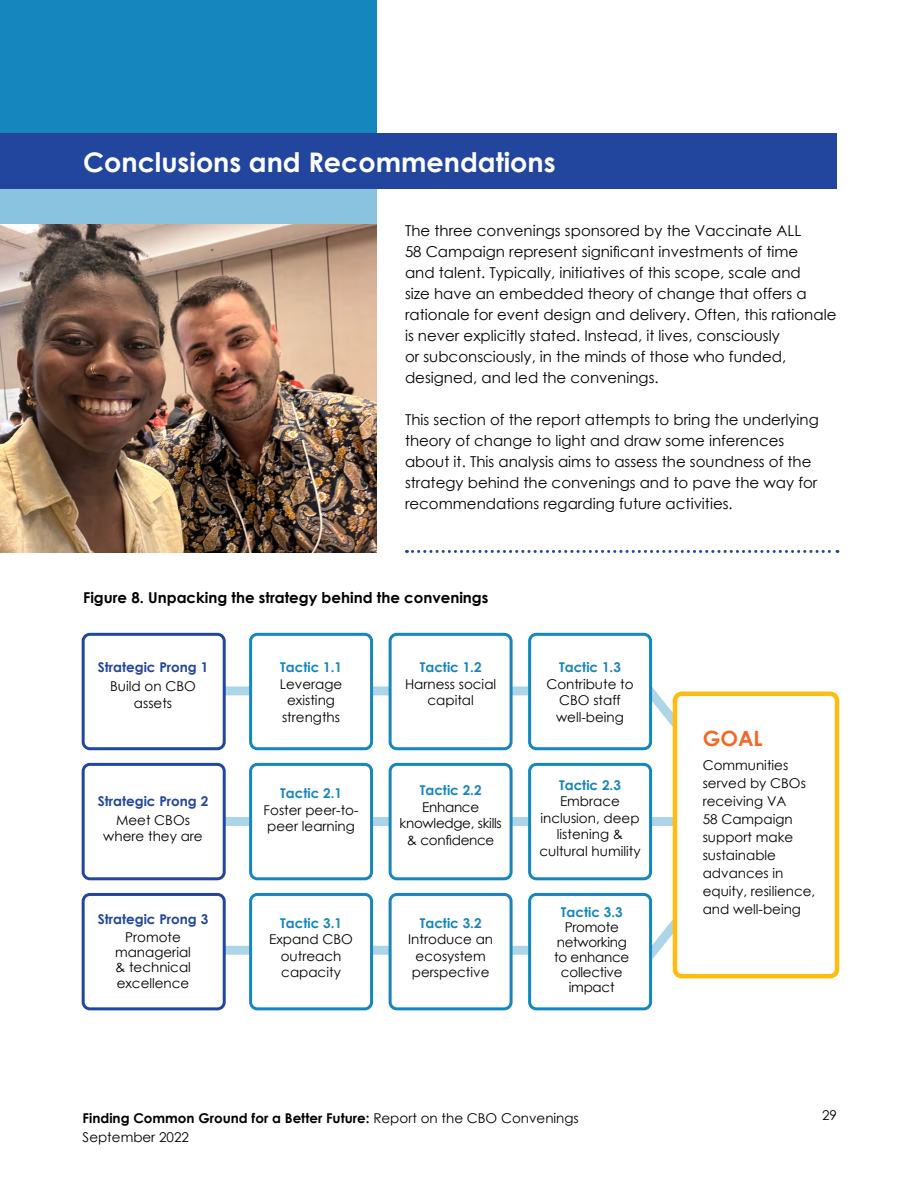
<style>
.page{position:relative;width:918px;height:1188px;background:#fff}
.page>*{position:absolute;margin:0;border:0;box-sizing:border-box;transform-origin:0 0}
.H1{font:700 27px "Century Gothic";color:#fff}
.Paragraph{font:700 21px "Century Gothic";color:#f26726}
.Paragraph-2{font:15px/21px "Century Gothic";color:#000}
.Paragraph-3{font:700 15px "Century Gothic";color:#000}
.Paragraph-4{font:13.5px/16.5px "Century Gothic";color:#000;text-align:center}
.Paragraph-5{font:700 13.5px "Century Gothic";color:#1586be}
.Paragraph-6{font:13.5px/15px "Century Gothic";letter-spacing:-.02em;color:#000;text-align:center}
.t1{font:700 13.5px "Century Gothic";color:#000}
.Paragraph-7{font:700 13.5px "Century Gothic";color:#22469e}
.s1{font-weight:400}
</style>
<div class="page">
<div style="left:0;top:0;width:377px;height:225px;background:#8ac3df"></div>
<div style="left:0;top:133px;width:837px;height:56px;background:#22469e"></div>
<svg style="left:406px;top:550px;width:432px;height:3px"></svg>
<div style="left:0;top:0;width:377px;height:133px;background:#1586be"></div>
<div style="left:176px;top:686px;width:447px;height:9px;background:#add5e8"></div>
<div style="left:176px;top:817px;width:521px;height:9px;background:#add5e8"></div>
<div style="left:176px;top:946px;width:447px;height:9px;background:#add5e8"></div>
<div style="left:83px;top:634px;width:141px;height:115px;background:#fff;border-radius:7px"></div>
<div style="left:82px;top:633px;width:144px;height:117px;border:3px solid #22469e;border-radius:7px"></div>
<div style="left:251px;top:634px;width:121px;height:115px;background:#fff;border-radius:7px"></div>
<div style="left:249px;top:633px;width:124px;height:117px;border:3px solid #1586be;border-radius:7px"></div>
<div style="left:390px;top:634px;width:121px;height:115px;background:#fff;border-radius:7px"></div>
<div style="left:389px;top:633px;width:124px;height:117px;border:3px solid #1586be;border-radius:7px"></div>
<div style="left:83px;top:764px;width:141px;height:115px;background:#fff;border-radius:7px"></div>
<div style="left:82px;top:763px;width:144px;height:117px;border:3px solid #22469e;border-radius:7px"></div>
<div style="left:251px;top:764px;width:121px;height:115px;background:#fff;border-radius:7px"></div>
<div style="left:249px;top:763px;width:124px;height:117px;border:3px solid #1586be;border-radius:7px"></div>
<div style="left:530px;top:764px;width:121px;height:115px;background:#fff;border-radius:7px"></div>
<div style="left:528px;top:763px;width:124px;height:117px;border:3px solid #1586be;border-radius:7px"></div>
<div style="left:83px;top:894px;width:141px;height:115px;background:#fff;border-radius:7px"></div>
<div style="left:82px;top:893px;width:144px;height:117px;border:3px solid #22469e;border-radius:7px"></div>
<div style="left:251px;top:894px;width:121px;height:115px;background:#fff;border-radius:7px"></div>
<div style="left:249px;top:893px;width:124px;height:117px;border:3px solid #1586be;border-radius:7px"></div>
<div style="left:390px;top:894px;width:121px;height:115px;background:#fff;border-radius:7px"></div>
<div style="left:389px;top:893px;width:124px;height:117px;border:3px solid #1586be;border-radius:7px"></div>
<div style="left:390px;top:764px;width:121px;height:115px;background:#fff;border-radius:7px"></div>
<div style="left:389px;top:763px;width:124px;height:117px;border:3px solid #1586be;border-radius:7px"></div>
<svg style="left:652px;top:673px;width:41px;height:69px"></svg>
<svg style="left:652px;top:905px;width:21px;height:69px"></svg>
<div style="left:530px;top:634px;width:121px;height:115px;background:#fff;border-radius:7px"></div>
<div style="left:528px;top:633px;width:124px;height:117px;border:3px solid #1586be;border-radius:7px"></div>
<div style="left:530px;top:894px;width:121px;height:115px;background:#fff;border-radius:7px"></div>
<div style="left:528px;top:893px;width:124px;height:117px;border:3px solid #1586be;border-radius:7px"></div>
<div style="left:675px;top:694px;width:162px;height:282px;background:#fff;border-radius:7px"></div>
<div style="left:673px;top:692px;width:166px;height:286px;border:4px solid #febc10;border-radius:7px"></div>
<img style="left:0;top:225px;width:377px;height:328px">
<h2 class="H1" style="left:83px;top:142px;width:474px">Conclusions and Recommendations</h2>
<p class="Paragraph-2" style="left:405px;top:220px;width:433px">The three convenings sponsored by the Vaccinate ALL<br>58 Campaign represent significant investments of time<br>and talent. Typically, initiatives of this scope, scale and<br>size have an embedded theory of change that offers a rationale for event design and delivery. Often, this rationale is never explicitly stated. Instead, it lives, consciously<br>or subconsciously, in the minds of those who funded, designed, and led the convenings.</p>
<p class="Paragraph-2" style="left:405px;top:409px;width:415px">This section of the report attempts to bring the underlying theory of change to light and draw some inferences about it. This analysis aims to assess the soundness of the strategy behind the convenings and to pave the way for recommendations regarding future activities.</p>
<p class="Paragraph-3" style="left:83px;top:586px;width:407px">Figure 8. Unpacking the strategy behind the convenings</p>
<p class="Paragraph-7" style="left:98px;top:657px;width:112px">Strategic Prong 1</p>
<p class="Paragraph-4" style="left:110px;top:678px;width:87px">Build on CBO assets</p>
<p class="Paragraph-7" style="left:98px;top:790px;width:112px">Strategic Prong 2</p>
<p class="Paragraph-4" style="left:103px;top:811px;width:101px">Meet CBOs where they are</p>
<p class="Paragraph-7" style="left:98px;top:909px;width:112px">Strategic Prong 3</p>
<p class="Paragraph-4" style="left:115px;top:929px;width:77px;line-height:15px">Promote managerial &amp; technical</p>
<p class="Paragraph-4" style="left:117px;top:975px;width:74px">excellence</p>
<p class="Paragraph-5" style="left:280px;top:657px;width:63px">Tactic 1.1</p>
<p class="Paragraph-4" style="left:280px;top:675px;width:64px">Leverage existing strengths</p>
<p class="Paragraph-5" style="left:280px;top:783px;width:63px">Tactic 2.1</p>
<p class="Paragraph-4" style="left:264px;top:801px;width:96px;text-align:left">Foster peer-to&shy;peer learning</p>
<p class="Paragraph-5" style="left:280px;top:913px;width:63px">Tactic 3.1</p>
<p class="Paragraph-4" style="left:269px;top:931px;width:85px">Expand CBO outreach capacity</p>
<p class="Paragraph-5" style="left:420px;top:657px;width:63px">Tactic 1.2</p>
<p class="Paragraph-4" style="left:405px;top:675px;width:93px">Harness social capital</p>
<p class="Paragraph-5" style="left:420px;top:780px;width:63px">Tactic 2.2</p>
<p class="Paragraph-6" style="left:400px;top:798px;width:104px;line-height:16.5px">Enhance knowledge, skills &amp; confidence</p>
<p class="Paragraph-5" style="left:420px;top:913px;width:63px">Tactic 3.2</p>
<p class="Paragraph-4" style="left:408px;top:931px;width:86px;text-align:left">Introduce an ecosystem perspective</p>
<p class="Paragraph-5" style="left:559px;top:657px;width:63px">Tactic 1.3</p>
<p class="Paragraph-4" style="left:546px;top:675px;width:89px">Contribute to<br>CBO staff well-being</p>
<p class="Paragraph-5" style="left:559px;top:775px;width:63px">Tactic 2.3</p>
<p class="Paragraph-4" style="left:539px;top:793px;width:103px">Embrace inclusion, deep listening &amp; cultural humility</p>
<p class="Paragraph-5" style="left:561px;top:902px;width:63px">Tactic 3.3</p>
<p class="Paragraph-6" style="left:554px;top:920px;width:76px">Promote networking to enhance collective impact</p>
<p class="Paragraph" style="left:703px;top:722px;width:62px">GOAL</p>
<p class="Paragraph-4" style="left:703px;top:756px;width:114px;line-height:18px;text-align:left">Communities served by CBOs receiving VA<br>58 Campaign support make sustainable advances in equity, resilience, and well-being</p>
<p class="t1" style="left:83px;top:1107px;width:498px">Finding Common Ground for a Better Future: <span class="s1">Report on the CBO Convenings</span></p>
<p class="Paragraph-4" style="left:822px;top:1106px;width:16px">29</p>
<p class="Paragraph-4" style="left:83px;top:1129px;width:108px">September 2022</p>
</div>
